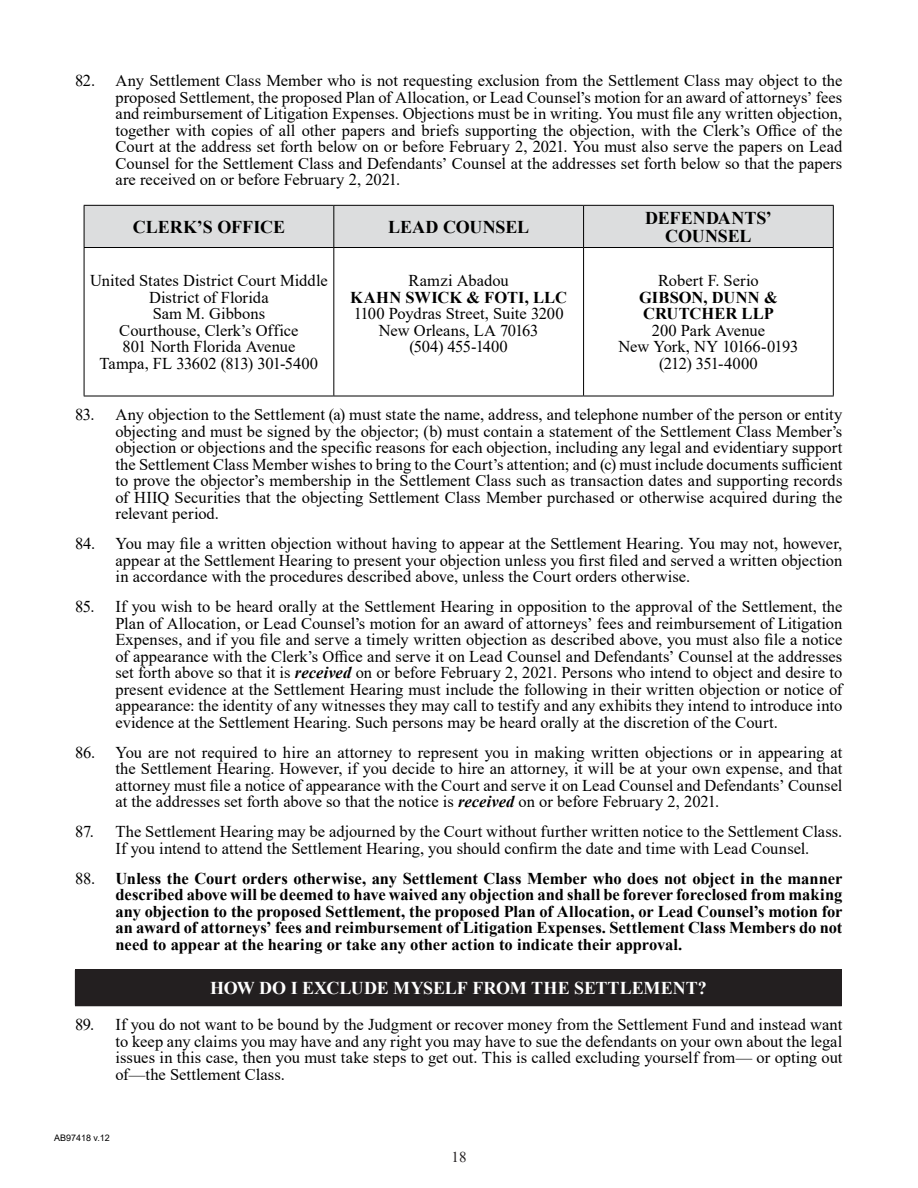
<style>
.page{position:relative;width:918px;height:1188px;background:#fff}
.page>*{position:absolute;margin:0;border:0;box-sizing:border-box;transform-origin:0 0}
.Table_Header{font:700 18px "Times New Roman";letter-spacing:-.005em;color:#000}
.t1{font:700 18px "Times New Roman";letter-spacing:-.005em;color:#fff}
.Body_Copy{font:16.5px/16.5px "Times New Roman";color:#000;text-align:justify}
.Body_Copy-2{font:700 16.5px/16.5px "Times New Roman";color:#000;text-align:justify}
.Table_Row{font:16.5px/16.5px "Times New Roman";color:#000;text-align:center}
.Table_Body_Copy{font:16.5px "Times New Roman";letter-spacing:-.005em;color:#000}
.Table_Body_Copy-2{font:700 16.5px/16.5px "Times New Roman";letter-spacing:.005em;color:#000;text-align:center}
.Table_Body_Copy-3{font:16.5px "Times New Roman";letter-spacing:-.03em;color:#000}
.t2{font:15px "Times New Roman";color:#231f20}
.t3{font:9px "Arial";color:#000}
.s1{font-weight:400}
.s2{font-weight:700;font-style:italic}
</style>
<div class="page">
<div style="left:85px;top:206px;width:748px;height:41px;background:#dcddde"></div>
<hr style="left:84px;top:205px;width:250px;height:1px;background:#000">
<hr style="left:84px;top:206px;width:1px;height:41px;background:#000">
<hr style="left:334px;top:205px;width:250px;height:1px;background:#000">
<hr style="left:333px;top:206px;width:1px;height:41px;background:#000">
<hr style="left:584px;top:205px;width:250px;height:1px;background:#000">
<hr style="left:583px;top:206px;width:1px;height:41px;background:#000">
<hr style="left:833px;top:206px;width:1px;height:41px;background:#000">
<hr style="left:84px;top:247px;width:250px;height:1px;background:#000">
<hr style="left:84px;top:248px;width:1px;height:148px;background:#000">
<hr style="left:334px;top:247px;width:250px;height:1px;background:#000">
<hr style="left:333px;top:248px;width:1px;height:148px;background:#000">
<hr style="left:584px;top:247px;width:250px;height:1px;background:#000">
<hr style="left:583px;top:248px;width:1px;height:148px;background:#000">
<hr style="left:833px;top:248px;width:1px;height:148px;background:#000">
<hr style="left:84px;top:396px;width:250px;height:1px;background:#000">
<hr style="left:334px;top:396px;width:250px;height:1px;background:#000">
<hr style="left:584px;top:396px;width:250px;height:1px;background:#000">
<div style="left:75px;top:970px;width:766px;height:36px;background:#231f20"></div>
<hr style="left:75px;top:969px;width:767px;height:1px;background:#231f20">
<hr style="left:841px;top:970px;width:1px;height:35px;background:#231f20">
<hr style="left:75px;top:1005px;width:767px;height:1px;background:#231f20">
<p class="Body_Copy" style="left:116px;top:72px;width:728px;text-indent:-40px">82. Any Settlement Class Member who is not requesting exclusion from the Settlement Class may object to the proposed Settlement, the proposed Plan of Allocation, or Lead Counsel’s motion for an award of attorneys’ fees and reimbursement of Litigation Expenses. Objections must be in writing. You must file any written objection, together with copies of all other papers and briefs supporting the objection, with the Clerk’s Office of the Court at the address set forth below on or before February 2, 2021. You must also serve the papers on Lead Counsel for the Settlement Class and Defendants’ Counsel at the addresses set forth below so that the papers are received on or before February 2, 2021.</p>
<p class="Table_Header" style="left:133px;top:213px;width:154px">CLERK’S OFFICE</p>
<p class="Table_Header" style="left:388px;top:213px;width:143px">LEAD COUNSEL</p>
<p class="Table_Header" style="left:645px;top:204px;width:128px">DEFENDANTS’</p>
<p class="Table_Header" style="left:665px;top:222px;width:88px">COUNSEL</p>
<p class="Table_Body_Copy-2" style="left:639px;top:272px;width:140px"><span class="s1">Robert F. Serio<br></span>GIBSON, DUNN &amp;<br>CRUTCHER LLP</p>
<p class="Table_Body_Copy" style="left:652px;top:319px;width:115px">200 Park Avenue</p>
<p class="Table_Body_Copy" style="left:619px;top:335px;width:181px">New York, NY 10166-0193</p>
<p class="Table_Body_Copy-3" style="left:659px;top:352px;width:100px">(212) 351-4000</p>
<p class="Body_Copy" style="left:116px;top:406px;width:728px;text-indent:-40px">83. Any objection to the Settlement (a) must state the name, address, and telephone number of the person or entity objecting and must be signed by the objector; (b) must contain a statement of the Settlement Class Member’s objection or objections and the specific reasons for each objection, including any legal and evidentiary support the Settlement Class Member wishes to bring to the Court’s attention; and (c) must include documents sufficient to prove the objector’s membership in the Settlement Class such as transaction dates and supporting records of HIIQ Securities that the objecting Settlement Class Member purchased or otherwise acquired during the relevant period.</p>
<p class="Body_Copy" style="left:116px;top:535px;width:728px;text-indent:-40px">84. You may file a written objection without having to appear at the Settlement Hearing. You may not, however, appear at the Settlement Hearing to present your objection unless you first filed and served a written objection in accordance with the procedures described above, unless the Court orders otherwise.</p>
<p class="Body_Copy" style="left:116px;top:598px;width:728px;text-indent:-40px">85. If you wish to be heard orally at the Settlement Hearing in opposition to the approval of the Settlement, the Plan of Allocation, or Lead Counsel’s motion for an award of attorneys’ fees and reimbursement of Litigation Expenses, and if you file and serve a timely written objection as described above, you must also file a notice of appearance with the Clerk’s Office and serve it on Lead Counsel and Defendants’ Counsel at the addresses set forth above so that it is <span class="s2">received</span> on or before February 2, 2021. Persons who intend to object and desire to present evidence at the Settlement Hearing must include the following in their written objection or notice of appearance: the identity of any witnesses they may call to testify and any exhibits they intend to introduce into evidence at the Settlement Hearing. Such persons may be heard orally at the discretion of the Court.</p>
<p class="Body_Copy" style="left:116px;top:744px;width:728px;text-indent:-40px">86. You are not required to hire an attorney to represent you in making written objections or in appearing at the Settlement Hearing. However, if you decide to hire an attorney, it will be at your own expense, and that attorney must file a notice of appearance with the Court and serve it on Lead Counsel and Defendants’ Counsel at the addresses set forth above so that the notice is <span class="s2">received</span> on or before February 2, 2021.</p>
<p class="Body_Copy" style="left:75px;top:823px;width:769px;text-align:center">87. The Settlement Hearing may be adjourned by the Court without further written notice to the Settlement Class.<br>If you intend to attend the Settlement Hearing, you should confirm the date and time with Lead Counsel.</p>
<p class="Body_Copy-2" style="left:116px;top:870px;width:728px;text-indent:-40px"><span class="s1">88.</span> Unless the Court orders otherwise, any Settlement Class Member who does not object in the manner described above will be deemed to have waived any objection and shall be forever foreclosed from making any objection to the proposed Settlement, the proposed Plan of Allocation, or Lead Counsel’s motion for an award of attorneys’ fees and reimbursement of Litigation Expenses. Settlement Class Members do not need to appear at the hearing or take any other action to indicate their approval.</p>
<h1 class="t1" style="left:210px;top:975px;width:498px">HOW DO I EXCLUDE MYSELF FROM THE SETTLEMENT?</h1>
<p class="Body_Copy" style="left:116px;top:1016px;width:728px;text-indent:-40px">89. If you do not want to be bound by the Judgment or recover money from the Settlement Fund and instead want to keep any claims you may have and any right you may have to sue the defendants on your own about the legal issues in this case, then you must take steps to get out. This is called excluding yourself from— or opting out of—the Settlement Class.</p>
<p class="Table_Row" style="left:90px;top:272px;width:239px">United States District Court Middle<br>District of Florida</p>
<p class="Table_Row" style="left:153px;top:305px;width:114px">Sam M. Gibbons</p>
<p class="Table_Row" style="left:119px;top:321px;width:181px">Courthouse, Clerk’s Office</p>
<p class="Table_Row" style="left:123px;top:338px;width:174px">801 North Florida Avenue</p>
<p class="Table_Row" style="left:100px;top:354px;width:220px">Tampa, FL 33602 (813) 301-5400</p>
<p class="Table_Body_Copy" style="left:409px;top:269px;width:102px">Ramzi Abadou</p>
<p class="Table_Body_Copy-2" style="left:350px;top:288px;width:218px">KAHN SWICK &amp; FOTI, LLC</p>
<p class="Table_Body_Copy" style="left:354px;top:302px;width:211px">1100 Poydras Street, Suite 3200</p>
<p class="Table_Body_Copy" style="left:379px;top:319px;width:161px">New Orleans, LA 70163</p>
<p class="Table_Body_Copy" style="left:409px;top:335px;width:100px">(504) 455-1400</p>
<p class="t3" style="left:54px;top:1131px;width:57px">AB97418 v.12</p>
<p class="t2" style="left:452px;top:1146px;width:16px">18</p>
</div>
